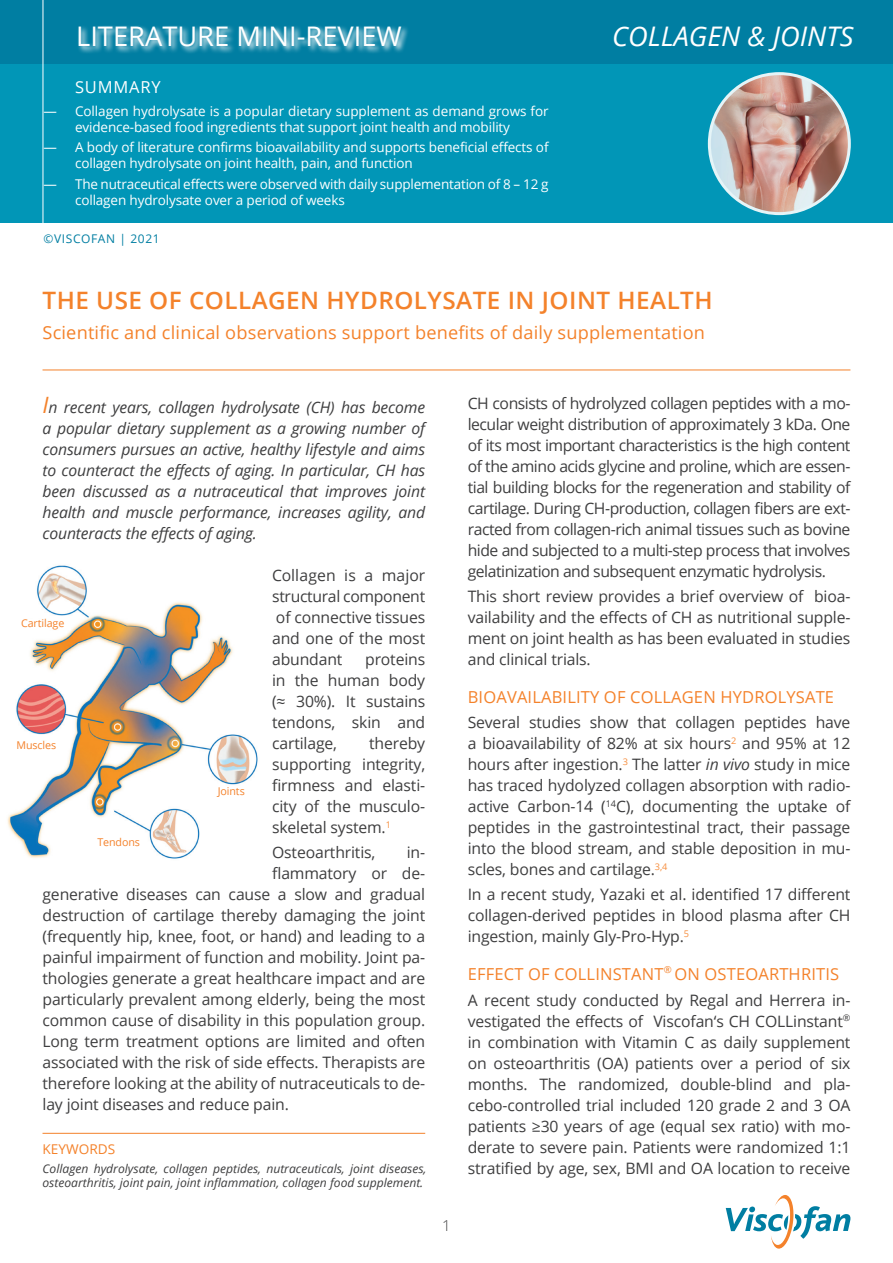
<style>
.page{position:relative;width:893px;height:1263px;background:#fff}
.page>*{position:absolute;margin:0;border:0;box-sizing:border-box;transform-origin:0 0}
.t1{font:27px "Open Sans";color:#fff}
.t2{font:italic 27px "Open Sans";color:#fff}
.t3{font:600 24px "Open Sans";letter-spacing:.02em;color:#f4822b}
.t4{font:18px "Open Sans";letter-spacing:.01em;color:#f4822b}
.t5{font:16.5px "Open Sans";letter-spacing:.01em;color:#f4822b}
.t6{font:16.5px "Open Sans";letter-spacing:.05em;color:#fff}
.t7{font:15.75px/21px "Open Sans";letter-spacing:-.01em;color:#3e3e3f;text-align:justify}
.t8{font:italic 15.75px/21px "Open Sans";letter-spacing:-.01em;color:#3e3e3f;text-align:justify}
.t9{font:300 15px "Open Sans";color:#3e3e3f}
.t10{font:13.5px/16.2px "Open Sans";letter-spacing:-.01em;color:#fff}
.t11{font:13.5px "Open Sans";color:#f4822b}
.t12{font:italic 12px/14.4px "Open Sans";color:#3e3e3f}
.t13{font:12px "Open Sans";letter-spacing:.05em;color:#007ea2}
.t14{font:10.65px "Open Sans";letter-spacing:-.01em;color:#f4822b}
.s1{font-size:22.5px;color:#f4822b}
.s2{font-style:italic}
</style>
<div class="page">
<div style="left:0;top:0;width:893px;height:222px;background:#0196b7"></div>
<div style="left:0;top:0;width:893px;height:64px;background:#007ea2"></div>
<svg style="left:78px;top:26px;width:330px;height:27px"></svg>
<hr style="left:43px;top:0;width:1px;height:328px;background:#fff">
<svg style="left:726px;top:1195px;width:124px;height:53px"></svg>
<hr style="left:43px;top:370px;width:807px;height:1px;background:#f4822b">
<hr style="left:43px;top:1133px;width:382px;height:1px;background:#f4822b">
<img style="left:709px;top:74px;width:140px;height:140px;border-radius:70px">
<div style="left:708px;top:72px;width:143px;height:143px;border:3px solid #fff;border-radius:50%"></div>
<img style="left:7px;top:565px;width:251px;height:294px">
<div style="left:21px;top:619px;width:50px;height:11px;background:#fff"></div>
<div style="left:17px;top:741px;width:44px;height:11px;background:#fff"></div>
<div style="left:97px;top:838px;width:50px;height:11px;background:#fff"></div>
<div style="left:203px;top:786px;width:56px;height:20px;background:#fff"></div>
<h1 class="t1" style="left:76px;top:18px;width:327px">LITERATURE MINI-REVIEW</h1>
<p class="t6" style="left:75px;top:76px;width:87px">SUMMARY</p>
<p class="t10" style="left:44px;top:102px;width:507px;text-align:center">— Collagen hydrolysate is a popular dietary supplement as demand grows for evidence-based food ingredients that support joint health and mobility</p>
<p class="t10" style="left:75px;top:139px;width:475px;text-indent:-31px">— A body of literature confirms bioavailability and supports beneficial effects of collagen hydrolysate on joint health, pain, and function</p>
<p class="t10" style="left:75px;top:176px;width:475px;text-indent:-31px">— The nutraceutical effects were observed with daily supplementation of 8 – 12 g collagen hydrolysate over a period of weeks</p>
<p class="t13" style="left:44px;top:230px;width:118px">©VISCOFAN | 2021</p>
<h1 class="t2" style="left:612px;top:18px;width:243px">COLLAGEN &amp; JOINTS</h1>
<h2 class="t3" style="left:43px;top:284px;width:672px">THE USE OF COLLAGEN HYDROLYSATE IN JOINT HEALTH</h2>
<p class="t4" style="left:43px;top:320px;width:664px">Scientific and clinical observations support benefits of daily supplementation</p>
<p class="t8" style="left:43px;top:396px;width:384px"><span class="s1">I</span>n recent years, collagen hydrolysate (CH) has become a popular dietary supplement as a growing number of consumers pursues an active, healthy lifestyle and aims to counteract the effects of aging. In particular, CH has been discussed as a nutraceutical that improves joint health and muscle performance, increases agility, and counteracts the effects of aging.</p>
<p class="t7" style="left:272px;top:564px;width:155px">Collagen is a major structural component of connective tissues and one of the most abundant</p>
<p class="t14" style="left:21px;top:616px;width:45px">Cartilage</p>
<p class="t7" style="left:272px;top:648px;width:155px;text-indent:93px">proteins in the human body (≈ 30%). It sustains tendons, skin and cartilage,</p>
<p class="t7" style="left:272px;top:732px;width:155px;text-indent:97px">thereby supporting integrity, firmness and elasti&shy;city of the musculo&shy;skeletal system.<sup>1</sup></p>
<p class="t7" style="left:272px;top:842px;width:105px">Osteoarthritis,</p>
<p class="t7" style="left:407px;top:842px;width:20px">in-</p>
<p class="t7" style="left:272px;top:863px;width:155px">flammatory or de-</p>
<p class="t7" style="left:43px;top:884px;width:384px">generative diseases can cause a slow and gradual</p>
<p class="t7" style="left:43px;top:905px;width:384px">destruction of cartilage thereby damaging the joint</p>
<p class="t7" style="left:43px;top:926px;width:384px">(frequently hip, knee, foot, or hand) and leading to a</p>
<p class="t7" style="left:43px;top:947px;width:384px">painful impairment of function and mobility. Joint pa-</p>
<p class="t7" style="left:43px;top:968px;width:384px">thologies generate a great healthcare impact and are</p>
<p class="t7" style="left:43px;top:989px;width:384px">particularly prevalent among elderly, being the most</p>
<p class="t7" style="left:43px;top:1009px;width:384px">common cause of disability in this population group.</p>
<p class="t7" style="left:43px;top:1030px;width:384px">Long term treatment options are limited and often</p>
<p class="t7" style="left:43px;top:1051px;width:384px">associated with the risk of side effects. Therapists are</p>
<p class="t7" style="left:43px;top:1072px;width:384px">therefore looking at the ability of nutraceuticals to de-</p>
<p class="t7" style="left:43px;top:1093px;width:248px">lay joint diseases and reduce pain.</p>
<p class="t14" style="left:17px;top:738px;width:41px">Muscles</p>
<p class="t14" style="left:218px;top:783px;width:28px">Joints</p>
<p class="t14" style="left:97px;top:835px;width:44px">Tendons</p>
<p class="t11" style="left:43px;top:1140px;width:74px">KEYWORDS</p>
<p class="t12" style="left:43px;top:1161px;width:385px">Collagen hydrolysate, collagen peptides, nutraceuticals, joint diseases, osteoarthritis, joint pain, joint inflammation, collagen food supplement.</p>
<p class="t9" style="left:442px;top:1215px;width:10px">1</p>
<p class="t7" style="left:468px;top:392px;width:384px">CH consists of hydrolyzed collagen peptides with a mo&shy;lecular weight distribution of approximately 3 kDa. One of its most important characteristics is the high content of the amino acids glycine and proline, which are essen&shy;tial building blocks for the regeneration and stability of cartilage. During CH-production, collagen fibers are ext&shy;racted from collagen-rich animal tissues such as bovine hide and subjected to a multi-step process that involves gelatinization and subsequent enzymatic hydrolysis.</p>
<p class="t7" style="left:468px;top:585px;width:384px">This short review provides a brief overview of bioa&shy;vailability and the effects of CH as nutritional supple&shy;ment on joint health as has been evaluated in studies and clinical trials.</p>
<p class="t5" style="left:468px;top:686px;width:368px">BIOAVAILABILITY OF COLLAGEN HYDROLYSATE</p>
<p class="t7" style="left:468px;top:711px;width:384px">Several studies show that collagen peptides have a bioavailability of 82% at six hours<sup>2</sup> and 95% at 12 hours after ingestion.<sup>3</sup> The latter <span class="s2">in vivo</span> study in mice has traced hydolyzed collagen absorption with radio&shy;active Carbon-14 (<sup>14</sup>C), documenting the uptake of peptides in the gastrointestinal tract, their passage into the blood stream, and stable deposition in mu&shy;scles, bones and cartilage.<sup>3,4</sup></p>
<p class="t7" style="left:468px;top:884px;width:384px">In a recent study, Yazaki et al. identified 17 different collagen-derived peptides in blood plasma after CH ingestion, mainly Gly-Pro-Hyp.<sup>5</sup></p>
<p class="t5" style="left:468px;top:963px;width:373px">EFFECT OF COLLINSTANT<sup>®</sup> ON OSTEOARTHRITIS</p>
<p class="t7" style="left:468px;top:989px;width:384px">A recent study conducted by Regal and Herrera in&shy;vestigated the effects of Viscofan‘s CH COLLinstant<sup>® </sup>in combination with Vitamin C as daily supplement on osteoarthritis (OA) patients over a period of six months. The randomized, double-blind and pla&shy;cebo-controlled trial included 120 grade 2 and 3 OA patients ≥30 years of age (equal sex ratio) with mo&shy;derate to severe pain. Patients were randomized 1:1 stratified by age, sex, BMI and OA location to receive</p>
</div>
